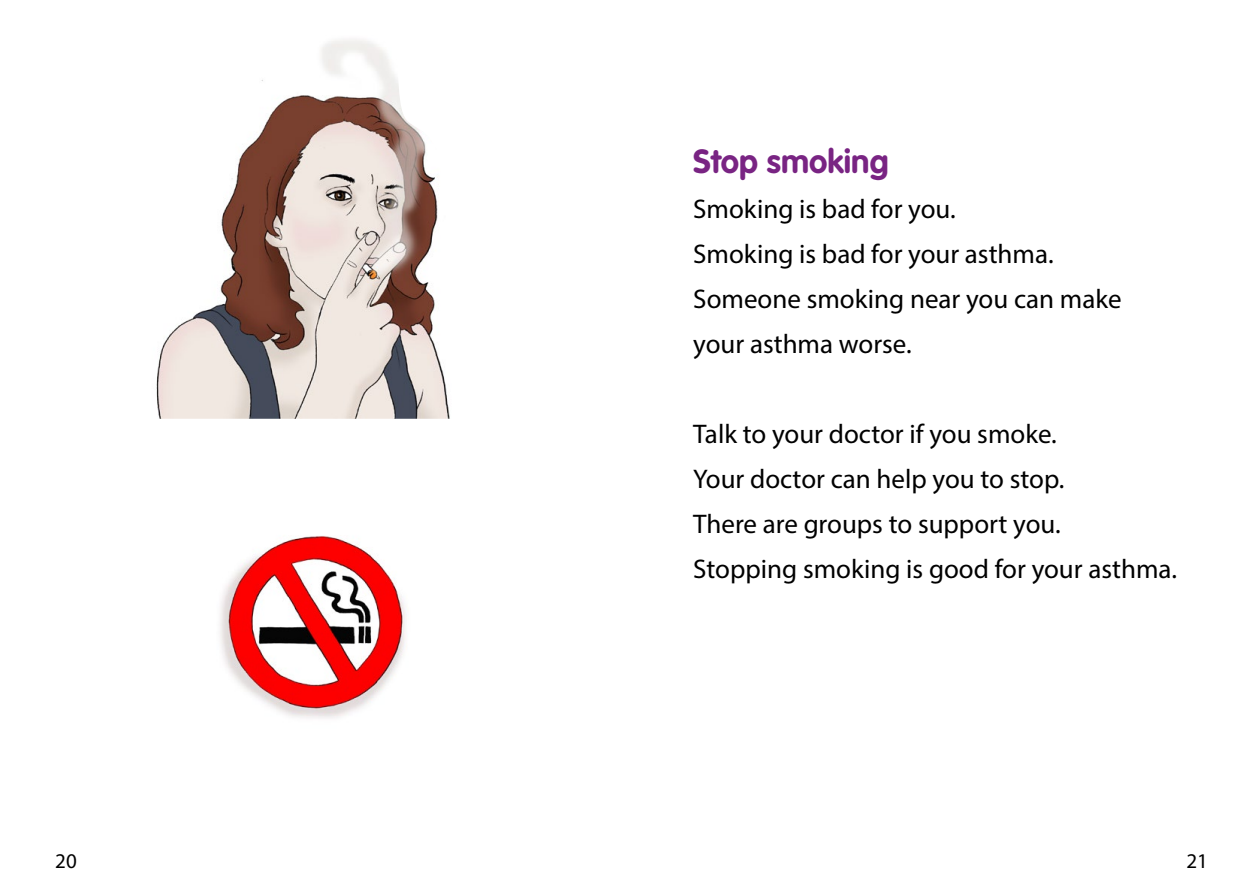
<style>
.page{position:relative;width:1259px;height:893px;background:#fff}
.page>*{position:absolute;margin:0;border:0;box-sizing:border-box;transform-origin:0 0}
.t1{font:700 33px "VAG Rounded Std";color:#792483}
.t2{font:27px/45px "Myriad Pro";color:#000}
.t3{font:21px "Myriad Pro";color:#000}
</style>
<div class="page">
<img style="left:220px;top:536px;width:185px;height:182px">
<img style="left:156px;top:39px;width:294px;height:380px">
<p class="t1" style="left:693px;top:142px;width:197px">Stop smoking</p>
<p class="t2" style="left:693px;top:186px;width:430px">Smoking is bad for you.<br>Smoking is bad for your asthma.<br>Someone smoking near you can make your asthma worse.</p>
<p class="t2" style="left:693px;top:411px;width:485px">Talk to your doctor if you smoke.<br>Your doctor can help you to stop.<br>There are groups to support you.<br>Stopping smoking is good for your asthma.</p>
<p class="t3" style="left:55px;top:848px;width:23px">20</p>
<p class="t3" style="left:1186px;top:848px;width:23px">21</p>
</div>
